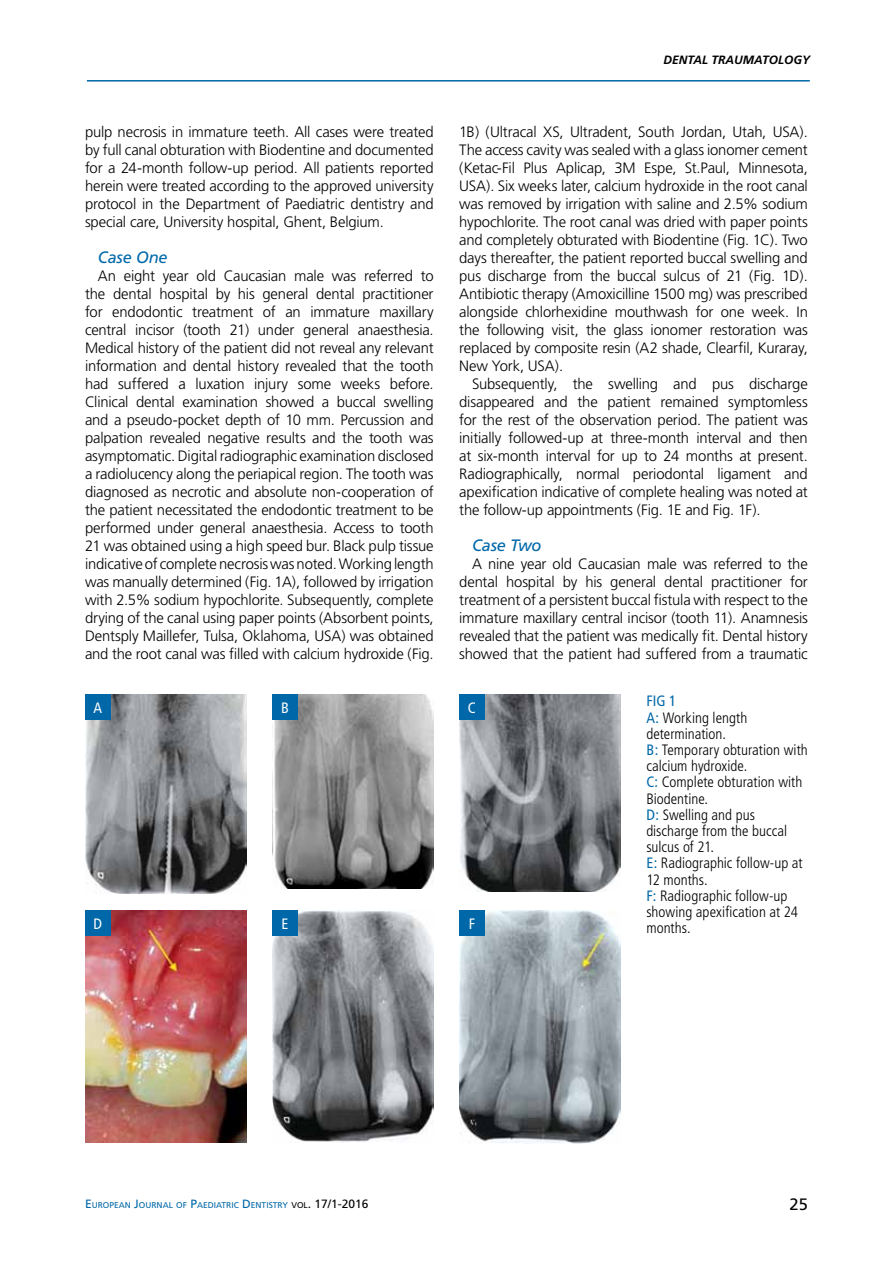
<style>
.page{position:relative;width:893px;height:1263px;background:#fff}
.page>*{position:absolute;margin:0;border:0;box-sizing:border-box;transform-origin:0 0}
.t1{font:italic 16.5px "Frutiger";letter-spacing:-.01em;color:#0068a9}
.t2{font:16.5px "Frutiger";color:#000}
.t3{font:300 15px/18px "Frutiger";letter-spacing:-.015em;color:#000;text-align:justify}
.t4{font:300 condensed 15px/16.2px "Frutiger";color:#000}
.t5{font:condensed 15px "Frutiger";color:#fff}
.t6{font:italic 700 12px "Frutiger";color:#000}
.t7{font:8.4px "Frutiger";color:#0068a9}
.s1{font-weight:400;color:#0068a9}
.s2{font-size:12px}
.s3{color:#000}
.s4{font-size:12px;color:#000}
</style>
<div class="page">
<hr style="left:87px;top:80px;width:723px;height:2px;background:#0068a9">
<img style="left:85px;top:695px;width:162px;height:198px">
<img style="left:85px;top:911px;width:162px;height:232px">
<img style="left:272px;top:695px;width:162px;height:194px">
<img style="left:272px;top:911px;width:162px;height:231px">
<img style="left:459px;top:695px;width:162px;height:196px">
<img style="left:459px;top:911px;width:162px;height:232px">
<div style="left:85px;top:695px;width:26px;height:25px;background:#0068a9"></div>
<div style="left:85px;top:911px;width:26px;height:25px;background:#0068a9"></div>
<div style="left:272px;top:695px;width:26px;height:25px;background:#0068a9"></div>
<div style="left:272px;top:911px;width:26px;height:25px;background:#0068a9"></div>
<div style="left:459px;top:695px;width:26px;height:25px;background:#0068a9"></div>
<div style="left:459px;top:911px;width:26px;height:25px;background:#0068a9"></div>
<p class="t6" style="left:664px;top:53px;width:148px">DENTAL TRAUMATOLOGY</p>
<p class="t3" style="left:85px;top:123px;width:350px">pulp necrosis in immature teeth. All cases were treated by full canal obturation with Biodentine and documented for a 24-month follow-up period. All patients reported herein were treated according to the approved university protocol in the Department of Paediatric dentistry and special care, University hospital, Ghent, Belgium.</p>
<p class="t1" style="left:98px;top:248px;width:71px">Case One</p>
<p class="t3" style="left:85px;top:267px;width:350px;text-indent:13px">An eight year old Caucasian male was referred to the dental hospital by his general dental practitioner for endodontic treatment of an immature maxillary central incisor (tooth 21) under general anaesthesia.<br>Medical history of the patient did not reveal any relevant information and dental history revealed that the tooth had suffered a luxation injury some weeks before.<br>Clinical dental examination showed a buccal swelling and a pseudo-pocket depth of 10 mm. Percussion and palpation revealed negative results and the tooth was asymptomatic. Digital radiographic examination disclosed a radiolucency along the periapical region. The tooth was diagnosed as necrotic and absolute non-cooperation of the patient necessitated the endodontic treatment to be performed under general anaesthesia. Access to tooth 21 was obtained using a high speed bur. Black pulp tissue indicative of complete necrosis was noted. Working length was manually determined (Fig. 1A), followed by irrigation with 2.5% sodium hypochlorite. Subsequently, complete drying of the canal using paper points (Absorbent points, Dentsply Maillefer, Tulsa, Oklahoma, USA) was obtained and the root canal was filled with calcium hydroxide (Fig.</p>
<p class="t3" style="left:459px;top:123px;width:350px">1B) (Ultracal XS, Ultradent, South Jordan, Utah, USA).<br>The access cavity was sealed with a glass ionomer cement (Ketac-Fil Plus Aplicap, 3M Espe, St.Paul, Minnesota, USA). Six weeks later, calcium hydroxide in the root canal was removed by irrigation with saline and 2.5% sodium hypochlorite. The root canal was dried with paper points and completely obturated with Biodentine (Fig. 1C). Two days thereafter, the patient reported buccal swelling and pus discharge from the buccal sulcus of 21 (Fig. 1D).<br>Antibiotic therapy (Amoxicilline 1500 mg) was prescribed alongside chlorhexidine mouthwash for one week. In the following visit, the glass ionomer restoration was replaced by composite resin (A2 shade, Clearfil, Kuraray, New York, USA).</p>
<p class="t3" style="left:459px;top:375px;width:350px;text-indent:13px">Subsequently, the swelling and pus discharge disappeared and the patient remained symptomless for the rest of the observation period. The patient was initially followed-up at three-month interval and then at six-month interval for up to 24 months at present.<br>Radiographically, normal periodontal ligament and apexification indicative of complete healing was noted at the follow-up appointments (Fig. 1E and Fig. 1F).</p>
<p class="t1" style="left:472px;top:536px;width:71px">Case Two</p>
<p class="t3" style="left:459px;top:555px;width:350px;text-indent:13px">A nine year old Caucasian male was referred to the dental hospital by his general dental practitioner for treatment of a persistent buccal fistula with respect to the immature maxillary central incisor (tooth 11). Anamnesis revealed that the patient was medically fit. Dental history showed that the patient had suffered from a traumatic</p>
<p class="t5" style="left:93px;top:699px;width:10px">A</p>
<p class="t5" style="left:93px;top:915px;width:10px">D</p>
<p class="t5" style="left:281px;top:699px;width:9px">B</p>
<p class="t5" style="left:281px;top:915px;width:8px">E</p>
<p class="t5" style="left:468px;top:699px;width:10px">C</p>
<p class="t5" style="left:469px;top:915px;width:8px">F</p>
<p class="t4" style="left:646px;top:693px;width:163px"><span class="s1">FIG 1<br>A:</span> Working length determination.<br><span class="s1">B:</span> Temporary obturation with calcium hydroxide.<br><span class="s1">C:</span> Complete obturation with<br>Biodentine.<br><span class="s1">D:</span> Swelling and pus discharge from the buccal sulcus of 21.<br><span class="s1">E:</span> Radiographic follow-up at<br>12 months.<br><span class="s1">F:</span> Radiographic follow-up showing apexification at 24 months.</p>
<p class="t7" style="left:85px;top:1200px;width:285px"><span class="s2">E</span>UROPEAN <span class="s2">J</span>OURNAL OF <span class="s2">P</span>AEDIATRIC <span class="s2">D</span> ENTISTRY <span class="s3">VOL</span><span class="s4">. 17/1-2016</span></p>
<p class="t2" style="left:790px;top:1194px;width:20px">25</p>
</div>
